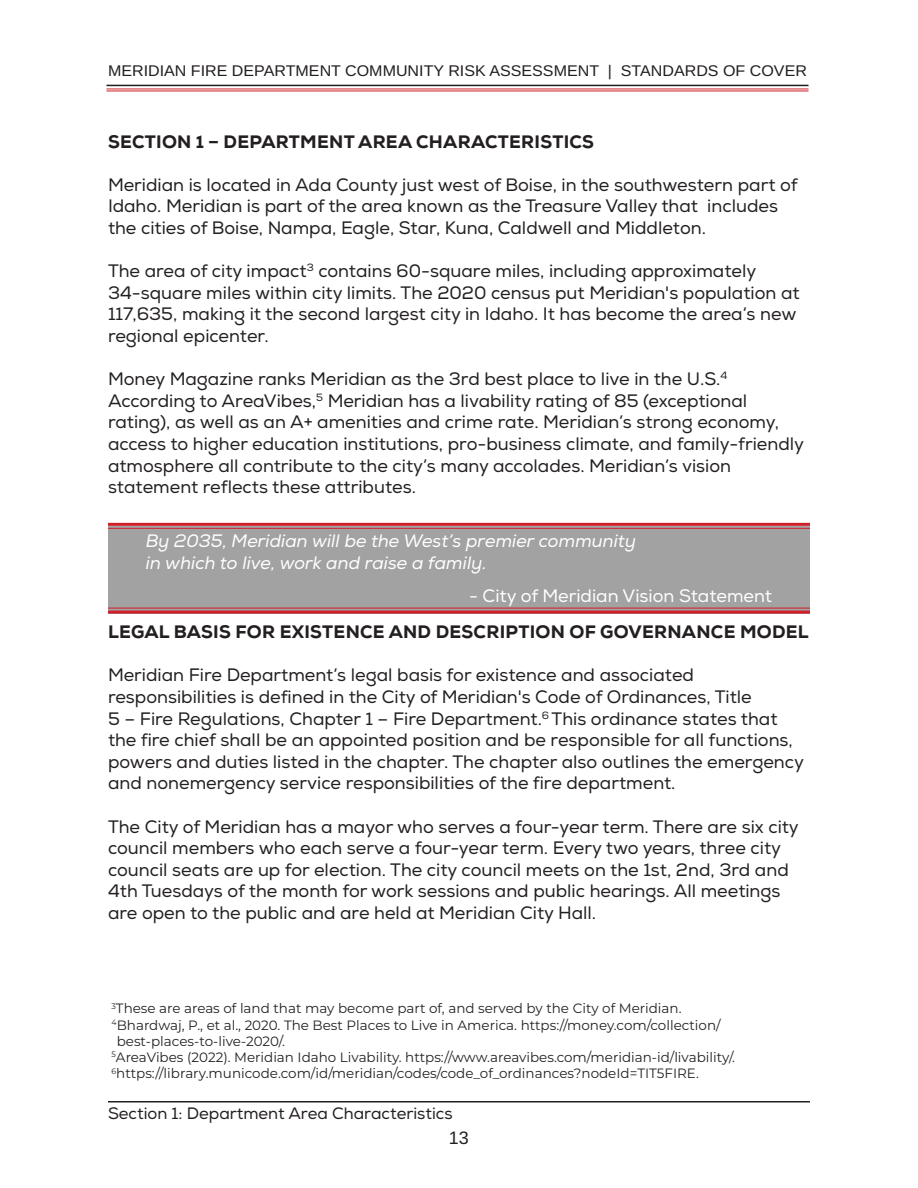
<style>
.page{position:relative;width:918px;height:1188px;background:#fff}
.page>*{position:absolute;margin:0;border:0;box-sizing:border-box;transform-origin:0 0}
.t1{font:18px/21.6px "Nexa";color:#231f20}
.t2{font:800 18px "Nexa";letter-spacing:.015em;color:#231f20}
.t3{font:italic 18px/21.6px "Nexa";color:#fff}
.t4{font:18px "Nexa";color:#fff}
.t5{font:18px "Arimo";color:#231f20}
.t6{font:16.5px "Nexa";color:#231f20}
.t7{font:15.45px "Arimo";color:#231f20;scale:1.04 1}
.t8{font:13.5px/16.2px "Montserrat";color:#231f20}
</style>
<div class="page">
<hr style="left:108px;top:1101px;width:702px;height:2px;background:#231f20">
<hr style="left:106px;top:85px;width:702px;height:1px;background:#231f20">
<hr style="left:106px;top:88px;width:702px;height:1px;background:#cf202a">
<hr style="left:106px;top:90px;width:702px;height:1px;background:#cf202a">
<div style="left:108px;top:526px;width:702px;height:88px;background:#a2a2a2"></div>
<hr style="left:108px;top:523px;width:702px;height:3px;background:#cf202a">
<hr style="left:108px;top:528px;width:702px;height:1px;background:#cf202a">
<hr style="left:108px;top:608px;width:702px;height:1px;background:#cf202a">
<hr style="left:108px;top:611px;width:702px;height:3px;background:#cf202a">
<p class="t7" style="left:108px;top:59px;width:674px">MERIDIAN FIRE DEPARTMENT COMMUNITY RISK ASSESSMENT | STANDARDS OF COVER</p>
<p class="t2" style="left:108px;top:130px;width:487px">SECTION 1 – DEPARTMENT AREA CHARACTERISTICS</p>
<p class="t1" style="left:108px;top:174px;width:691px">Meridian is located in Ada County just west of Boise, in the southwestern part of<br>Idaho. Meridian is part of the area known as the Treasure Valley that includes the cities of Boise, Nampa, Eagle, Star, Kuna, Caldwell and Middleton.</p>
<p class="t1" style="left:108px;top:261px;width:693px">The area of city impact<sup>3</sup> contains 60-square miles, including approximately 34-square miles within city limits. The 2020 census put Meridian's population at 117,635, making it the second largest city in Idaho. It has become the area’s new regional epicenter.</p>
<p class="t1" style="left:108px;top:369px;width:698px">Money Magazine ranks Meridian as the 3rd best place to live in the U.S.<sup>4<br></sup>According to AreaVibes,<sup>5</sup> Meridian has a livability rating of 85 (exceptional rating), as well as an A+ amenities and crime rate. Meridian’s strong economy, access to higher education institutions, pro-business climate, and family-friendly atmosphere all contribute to the city’s many accolades. Meridian’s vision statement reflects these attributes.</p>
<p class="t3" style="left:146px;top:530px;width:492px">By 2035, Meridian will be the West’s premier community in which to live, work and raise a family.</p>
<p class="t4" style="left:469px;top:585px;width:304px">- City of Meridian Vision Statement</p>
<p class="t2" style="left:108px;top:620px;width:702px">LEGAL BASIS FOR EXISTENCE AND DESCRIPTION OF GOVERNANCE MODEL</p>
<p class="t1" style="left:108px;top:665px;width:698px">Meridian Fire Department’s legal basis for existence and associated responsibilities is defined in the City of Meridian's Code of Ordinances, Title<br>5 – Fire Regulations, Chapter 1 – Fire Department.<sup>6</sup> This ordinance states that the fire chief shall be an appointed position and be responsible for all functions, powers and duties listed in the chapter. The chapter also outlines the emergency and nonemergency service responsibilities of the fire department.</p>
<p class="t1" style="left:108px;top:816px;width:692px">The City of Meridian has a mayor who serves a four-year term. There are six city council members who each serve a four-year term. Every two years, three city council seats are up for election. The city council meets on the 1st, 2nd, 3rd and 4th Tuesdays of the month for work sessions and public hearings. All meetings are open to the public and are held at Meridian City Hall.</p>
<p class="t8" style="left:112px;top:1000px;width:571px"><sup>3</sup>These are areas of land that may become part of, and served by the City of Meridian.</p>
<p class="t8" style="left:117px;top:1016px;width:606px;text-indent:-5px"><sup>4</sup>Bhardwaj, P., et al., 2020. The Best Places to Live in America. https://money.com/collection/ best-places-to-live-2020/.</p>
<p class="t8" style="left:112px;top:1049px;width:625px"><sup>5</sup>AreaVibes (2022). Meridian Idaho Livability. https://www.areavibes.com/meridian-id/livability/.</p>
<p class="t8" style="left:112px;top:1065px;width:589px"><sup>6</sup>https://library.municode.com/id/meridian/codes/code_of_ordinances?nodeId=TIT5FIRE.</p>
<p class="t6" style="left:108px;top:1103px;width:346px">Section 1: Department Area Characteristics</p>
<p class="t5" style="left:449px;top:1125px;width:22px">13</p>
</div>
